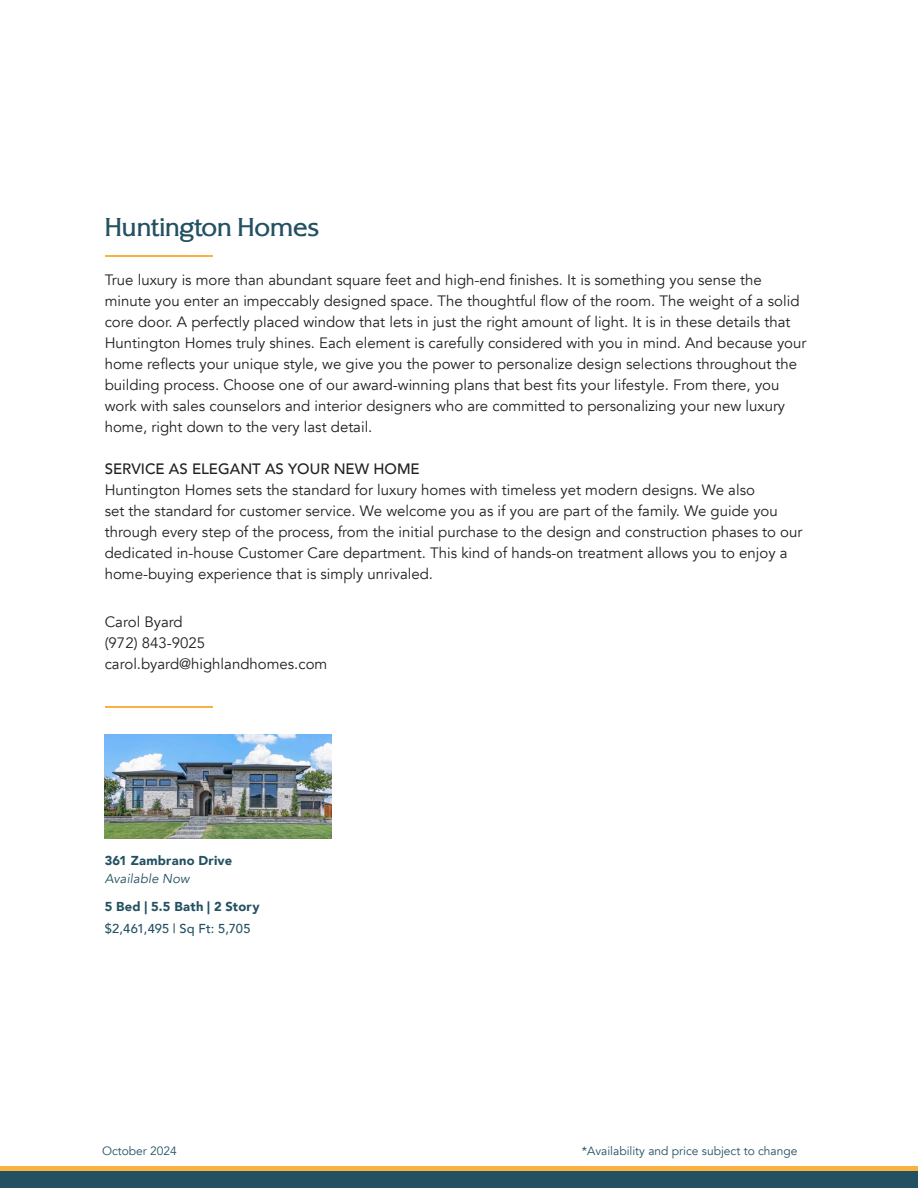
<style>
.page{position:relative;width:918px;height:1188px;background:#fff}
.page>*{position:absolute;margin:0;border:0;box-sizing:border-box;transform-origin:0 0}
.t1{font:500 27px "Alexon RR";color:#235161}
.t2{font:15px/21px "Avenir";color:#231f20}
.t3{font:500 15px "Avenir";color:#231f20}
.t4{font:500 12.9px/22px "Avenir";letter-spacing:.01em;color:#235161}
.t5{font:900 12.9px/18.1px "Avenir";letter-spacing:.015em;color:#235161}
.t6{font:12px "Avenir";color:#235161}
.s1{font-weight:400;font-style:italic}
.s2{font-weight:900}
</style>
<div class="page">
<svg style="left:0;top:1166px;width:918px;height:6px;background:#d7a047"></svg>
<div style="left:0;top:1172px;width:918px;height:16px;background:#235161"></div>
<hr style="left:105px;top:255px;width:108px;height:2px;background:#fbb042">
<hr style="left:105px;top:706px;width:108px;height:1px;background:#fbb042">
<img style="left:105px;top:735px;width:226px;height:103px">
<p class="t1" style="left:105px;top:212px;width:216px">Huntington Homes</p>
<p class="t2" style="left:105px;top:270px;width:703px">True luxury is more than abundant square feet and high-end finishes. It is something you sense the minute you enter an impeccably designed space. The thoughtful flow of the room. The weight of a solid core door. A perfectly placed window that lets in just the right amount of light. It is in these details that Huntington Homes truly shines. Each element is carefully considered with you in mind. And because your home reflects your unique style, we give you the power to personalize design selections throughout the building process. Choose one of our award-winning plans that best fits your lifestyle. From there, you work with sales counselors and interior designers who are committed to personalizing your new luxury home, right down to the very last detail.</p>
<p class="t3" style="left:105px;top:456px;width:316px">SERVICE AS ELEGANT AS YOUR NEW HOME</p>
<p class="t2" style="left:105px;top:480px;width:699px">Huntington Homes sets the standard for luxury homes with timeless yet modern designs. We also<br>set the standard for customer service. We welcome you as if you are part of the family. We guide you through every step of the process, from the initial purchase to the design and construction phases to our dedicated in-house Customer Care department. This kind of hands-on treatment allows you to enjoy a home-buying experience that is simply unrivaled.</p>
<p class="t2" style="left:105px;top:611px;width:80px">Carol Byard</p>
<p class="t2" style="left:105px;top:632px;width:102px">(972) 843-9025</p>
<p class="t2" style="left:105px;top:653px;width:224px">carol.byard@highlandhomes.com</p>
<p class="t5" style="left:105px;top:851px;width:129px">361 Zambrano Drive<br><span class="s1">Available Now</span></p>
<p class="t4" style="left:105px;top:895px;width:156px"><span class="s2">5 Bed | 5.5 Bath | 2 Story </span>$2,461,495 | Sq Ft: 5,705</p>
<p class="t6" style="left:102px;top:1144px;width:76px">October 2024</p>
<p class="t6" style="left:582px;top:1144px;width:217px">*Availability and price subject to change</p>
</div>
